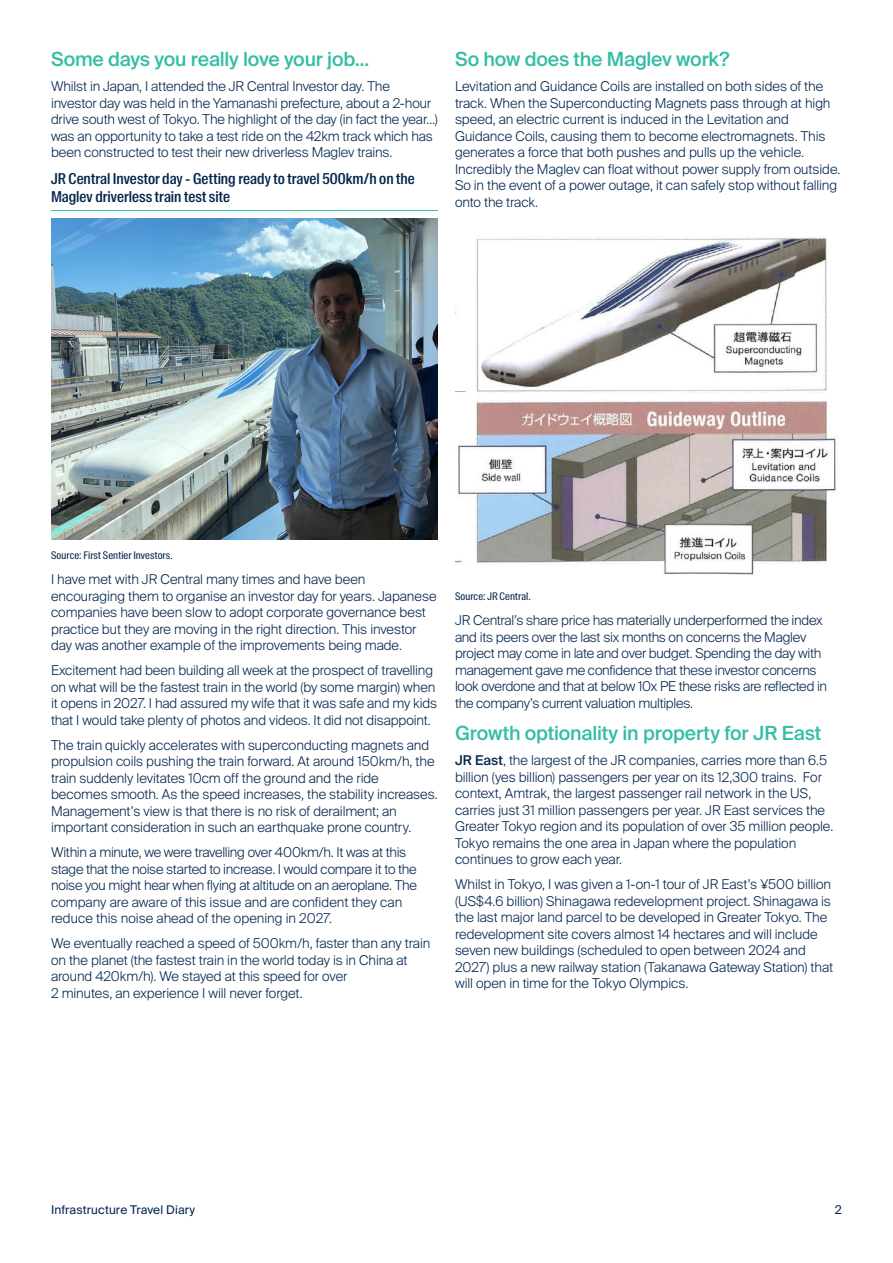
<style>
.page{position:relative;width:893px;height:1263px;background:#fff}
.page>*{position:absolute;margin:0;border:0;box-sizing:border-box;transform-origin:0 0}
.Body_heading{font:500 19.5px "Suisse Intl";letter-spacing:-.01em;color:#34bda7}
.Graph_heading_with_r{font:500 15px/18px "Suisse Intl Cond";color:#03254c}
.Body_text{font:300 13.5px/16.5px "Suisse Intl";letter-spacing:-.005em;color:#03254c}
.t1{font:12px "Suisse Intl";letter-spacing:.01em;color:#03254c}
.Source{font:10.5px "Suisse Intl Cond";letter-spacing:.01em;color:#03254c}
.s1{font-weight:500}
</style>
<div class="page">
<hr style="left:51px;top:210px;width:387px;height:1px;background:#34bda7">
<img style="left:51px;top:218px;width:387px;height:321px">
<img style="left:455px;top:236px;width:383px;height:339px">
<p class="Body_heading" style="left:51px;top:48px;width:320px">Some days you really love your job…</p>
<p class="Body_text" style="left:51px;top:78px;width:388px">Whilst in Japan, I attended the JR Central Investor day. The investor day was held in the Yamanashi prefecture, about a 2-hour drive south west of Tokyo. The highlight of the day (in fact the year…) was an opportunity to take a test ride on the 42km track which has been constructed to test their new driverless Maglev trains.</p>
<p class="Graph_heading_with_r" style="left:51px;top:169px;width:365px">JR Central Investor day - Getting ready to travel 500km/h on the<br>Maglev driverless train test site</p>
<p class="Body_heading" style="left:455px;top:48px;width:276px">So how does the Maglev work?</p>
<p class="Body_text" style="left:455px;top:78px;width:387px">Levitation and Guidance Coils are installed on both sides of the track. When the Superconducting Magnets pass through at high speed, an electric current is induced in the Levitation and Guidance Coils, causing them to become electromagnets. This generates a force that both pushes and pulls up the vehicle.<br>Incredibly the Maglev can float without power supply from outside.<br>So in the event of a power outage, it can safely stop without falling onto the track.</p>
<p class="Source" style="left:51px;top:549px;width:123px">Source: First Sentier Investors.</p>
<p class="Body_text" style="left:51px;top:571px;width:387px">I have met with JR Central many times and have been encouraging them to organise an investor day for years. Japanese companies have been slow to adopt corporate governance best practice but they are moving in the right direction. This investor day was another example of the improvements being made.</p>
<p class="Body_text" style="left:51px;top:662px;width:388px">Excitement had been building all week at the prospect of travelling on what will be the fastest train in the world (by some margin) when it opens in 2027. I had assured my wife that it was safe and my kids that I would take plenty of photos and videos. It did not disappoint.</p>
<p class="Body_text" style="left:51px;top:737px;width:388px">The train quickly accelerates with superconducting magnets and propulsion coils pushing the train forward. At around 150km/h, the train suddenly levitates 10cm off the ground and the ride becomes smooth. As the speed increases, the stability increases.<br>Management’s view is that there is no risk of derailment; an important consideration in such an earthquake prone country.</p>
<p class="Body_text" style="left:51px;top:844px;width:367px">Within a minute, we were travelling over 400km/h. It was at this stage that the noise started to increase. I would compare it to the noise you might hear when flying at altitude on an aeroplane. The company are aware of this issue and are confident they can reduce this noise ahead of the opening in 2027.</p>
<p class="Body_text" style="left:51px;top:935px;width:381px">We eventually reached a speed of 500km/h, faster than any train on the planet (the fastest train in the world today is in China at around 420km/h). We stayed at this speed for over<br>2 minutes, an experience I will never forget.</p>
<p class="Source" style="left:455px;top:590px;width:77px">Source: JR Central.</p>
<p class="Body_text" style="left:455px;top:612px;width:374px">JR Central’s share price has materially underperformed the index and its peers over the last six months on concerns the Maglev project may come in late and over budget. Spending the day with management gave me confidence that these investor concerns look overdone and that at below 10x PE these risks are reflected in the company’s current valuation multiples.</p>
<p class="Body_heading" style="left:455px;top:722px;width:368px">Growth optionality in property for JR East</p>
<p class="Body_text" style="left:455px;top:752px;width:380px"><span class="s1">JR East</span>, the largest of the JR companies, carries more than 6.5 billion (yes billion) passengers per year on its 12,300 trains. For context, Amtrak, the largest passenger rail network in the US, carries just 31 million passengers per year. JR East services the Greater Tokyo region and its population of over 35 million people.<br>Tokyo remains the one area in Japan where the population continues to grow each year.</p>
<p class="Body_text" style="left:455px;top:876px;width:380px">Whilst in Tokyo, I was given a 1-on-1 tour of JR East’s ¥500 billion (US$4.6 billion) Shinagawa redevelopment project. Shinagawa is the last major land parcel to be developed in Greater Tokyo. The redevelopment site covers almost 14 hectares and will include seven new buildings (scheduled to open between 2024 and 2027) plus a new railway station (Takanawa Gateway Station) that will open in time for the Tokyo Olympics.</p>
<p class="t1" style="left:51px;top:1203px;width:146px">Infrastructure Travel Diary</p>
<p class="t1" style="left:835px;top:1203px;width:9px">2</p>
</div>
